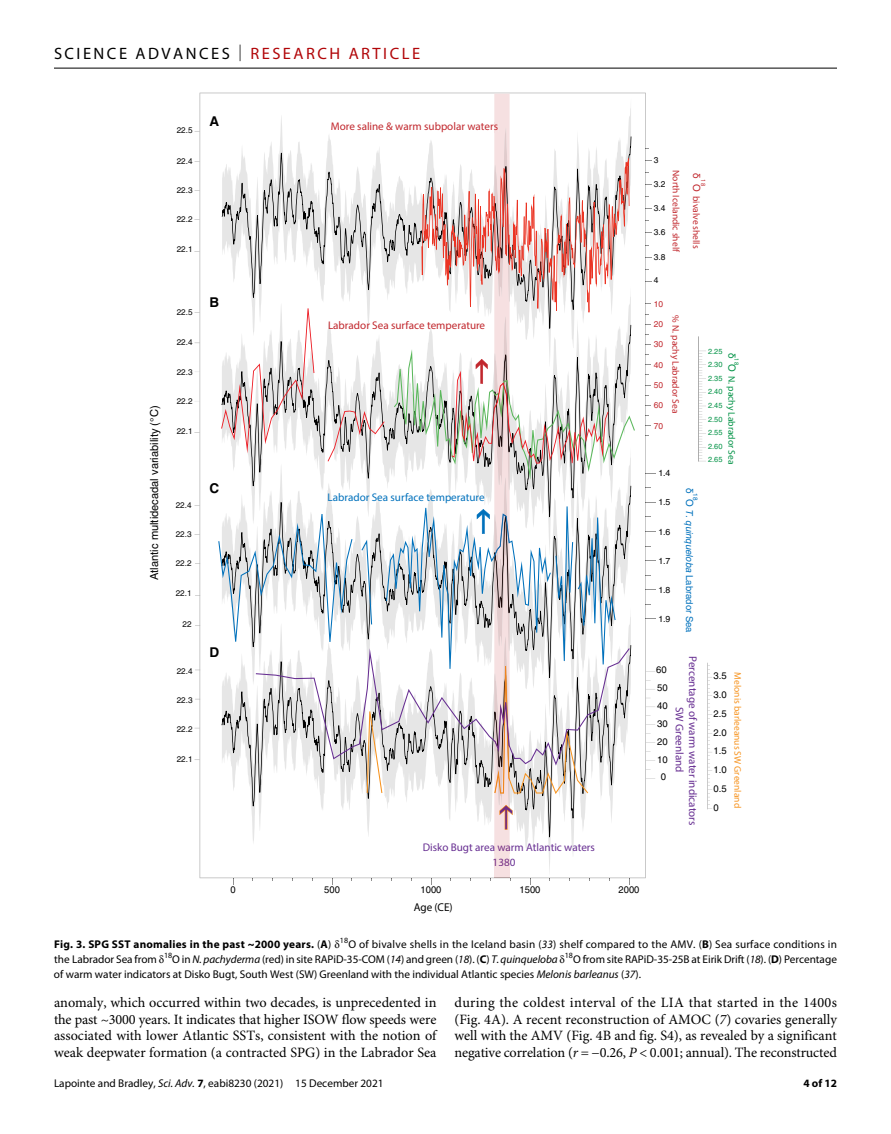
<style>
.page{position:relative;width:891px;height:1134px;background:#fff}
.page>*{position:absolute;margin:0;border:0;box-sizing:border-box;transform-origin:0 0}
.t1{font:16.5px "Myriad Pro";letter-spacing:.15em;color:#000}
.t2{font:14.25px/16.5px "Minion Pro";color:#000;text-align:justify}
.t3{font:700 13.5px "Helvetica";color:#000}
.t4{font:11.4px "Myriad Pro";color:#000}
.t5{font:11.25px/15px "Myriad Pro";color:#000;text-align:justify}
.t6{font:700 11.25px "Myriad Pro";color:#000}
.t7{font:11.1px/13.4px "Myriad Pro";color:#662d91;text-align:center}
.t8{font:11.1px "Myriad Pro";color:#c1272d}
.t9{font:11.1px "Helvetica";color:#000}
.t10{font:11.1px "Myriad Pro";color:#0071bc}
.t11{font:11.1px "Myriad Pro";color:#732c83}
.t12{font:9.6px/20.4px "Myriad Pro";color:#c1272d;text-align:center}
.t13{font:9.6px "Helvetica";color:#000}
.t14{font:9.6px "Myriad Pro";color:#f7931e}
.t15{font:italic 9.6px "Helvetica";color:#0071bc}
.t16{font:9.6px "Myriad Pro";color:#009245}
.t17{font:8.7px "Helvetica";color:#000}
.t18{font:8.4px "Helvetica";color:#c1272d}
.t19{font:8.4px "Helvetica";color:#000}
.t20{font:8.25px "Helvetica";color:#000}
.t21{font:7.35px/13.5px "Helvetica";color:#009245;text-align:justify}
.t22{font:6.3px "Helvetica";color:#0071bc}
.t23{font:6.3px "Myriad Pro";color:#009245}
.t24{font:6.3px "Myriad Pro";color:#c1272d}
.s1{font-weight:300}
.s2{color:#b10508}
.s3{font-family:"Arial";font-size:9.9px}
.s4{font-family:"Helvetica";font-size:9.9px}
.s5{font-family:"Arial";font-style:normal;font-size:9.9px}
.s6{font-style:normal;font-size:9.9px}
.s7{font-style:normal}
.s8{color:#732c83}
.s9{color:#662d91}
.s10{font-weight:700}
.s11{font-style:italic}
</style>
<div class="page">
<hr style="left:54px;top:68px;width:783px;height:1px;background:#000">
<svg style="left:199px;top:93px;width:447px;height:785px"></svg>
<svg style="left:698px;top:336px;width:8px;height:126px"></svg>
<svg style="left:707px;top:663px;width:5px;height:146px"></svg>
<div style="left:494px;top:866px;width:16px;height:11px;background:#f6e0e1"></div>
<svg style="left:490px;top:877px;width:21px;height:4px"></svg>
<svg style="left:394px;top:94px;width:241px;height:764px"></svg>
<div style="left:494px;top:858px;width:16px;height:8px;background:#f6e0e1"></div>
<img style="left:199px;top:372px;width:1px;height:29px">
<p class="t1" style="left:54px;top:40px;width:368px">SCIENCE ADVANCES <span class="s1">|</span> <span class="s2">RESEARCH ARTICLE</span></p>
<p class="t20" style="left:177px;top:126px;width:17px">22.5</p>
<p class="t20" style="left:177px;top:156px;width:17px">22.4</p>
<p class="t20" style="left:177px;top:185px;width:17px">22.3</p>
<p class="t20" style="left:177px;top:214px;width:17px">22.2</p>
<p class="t20" style="left:177px;top:245px;width:17px">22.1</p>
<p class="t9" style="left:148px;top:580px;width:176px;rotate:-90deg">Atlantic multidecadal variability (°C)</p>
<p class="t20" style="left:177px;top:307px;width:17px">22.5</p>
<p class="t20" style="left:177px;top:338px;width:17px">22.4</p>
<p class="t20" style="left:177px;top:367px;width:17px">22.3</p>
<p class="t20" style="left:177px;top:396px;width:17px">22.2</p>
<p class="t20" style="left:177px;top:426px;width:17px">22.1</p>
<p class="t20" style="left:176px;top:500px;width:17px">22.4</p>
<p class="t20" style="left:176px;top:529px;width:17px">22.3</p>
<p class="t20" style="left:176px;top:558px;width:17px">22.2</p>
<p class="t20" style="left:176px;top:589px;width:17px">22.1</p>
<p class="t20" style="left:183px;top:619px;width:11px">22</p>
<p class="t20" style="left:177px;top:666px;width:17px">22.4</p>
<p class="t20" style="left:177px;top:695px;width:17px">22.3</p>
<p class="t20" style="left:177px;top:724px;width:17px">22.2</p>
<p class="t20" style="left:177px;top:754px;width:17px">22.1</p>
<p class="t3" style="left:210px;top:113px;width:11px">A</p>
<p class="t8" style="left:331px;top:120px;width:169px">More saline &amp; warm subpolar waters</p>
<p class="t19" style="left:654px;top:156px;width:6px">3</p>
<p class="t19" style="left:654px;top:179px;width:13px">3.2</p>
<p class="t19" style="left:654px;top:204px;width:13px">3.4</p>
<p class="t19" style="left:654px;top:228px;width:13px">3.6</p>
<p class="t19" style="left:654px;top:252px;width:13px">3.8</p>
<p class="t19" style="left:654px;top:276px;width:6px">4</p>
<p class="t12" style="left:707px;top:170px;width:83px;rotate:90deg"><span class="s3">δ</span> <span class="s4">O</span> bivalve shells<br>North Icelandic shelf</p>
<p class="t24" style="left:707px;top:179px;width:8px;rotate:90deg">18</p>
<p class="t3" style="left:210px;top:294px;width:11px">B</p>
<p class="t8" style="left:328px;top:318px;width:159px">Labrador Sea surface temperature</p>
<p class="t18" style="left:654px;top:299px;width:11px">10</p>
<p class="t18" style="left:654px;top:319px;width:11px">20</p>
<p class="t18" style="left:654px;top:340px;width:11px">30</p>
<p class="t18" style="left:654px;top:360px;width:11px">40</p>
<p class="t18" style="left:654px;top:380px;width:11px">50</p>
<p class="t18" style="left:654px;top:400px;width:11px">60</p>
<p class="t18" style="left:654px;top:421px;width:11px">70</p>
<p class="t12" style="left:686px;top:315px;width:99px;rotate:90deg">% N. pachy Labrador Sea</p>
<p class="t21" style="left:708px;top:344px;width:16px">2.25<br>2.30<br>2.35<br>2.40<br>2.45<br>2.50<br>2.55<br>2.60<br>2.65</p>
<p class="t16" style="left:738px;top:353px;width:112px;rotate:90deg"><span class="s3">δ</span> <span class="s4">O</span> N. pachy Labrador Sea</p>
<p class="t23" style="left:740px;top:358px;width:8px;rotate:90deg">18</p>
<p class="t3" style="left:210px;top:480px;width:11px">C</p>
<p class="t10" style="left:328px;top:491px;width:159px">Labrador Sea surface temperature</p>
<p class="t17" style="left:658px;top:468px;width:14px">1.4</p>
<p class="t17" style="left:658px;top:497px;width:14px">1.5</p>
<p class="t17" style="left:658px;top:526px;width:14px">1.6</p>
<p class="t17" style="left:658px;top:556px;width:14px">1.7</p>
<p class="t17" style="left:658px;top:585px;width:14px">1.8</p>
<p class="t17" style="left:658px;top:614px;width:14px">1.9</p>
<p class="t15" style="left:695px;top:488px;width:146px;rotate:90deg"><span class="s5">δ</span> <span class="s6">O</span> T. quinqueloba <span class="s7">Labrador Sea</span></p>
<p class="t22" style="left:699px;top:493px;width:9px;rotate:90deg">18</p>
<p class="t3" style="left:210px;top:644px;width:11px">D</p>
<p class="t13" style="left:656px;top:664px;width:12px">60</p>
<p class="t13" style="left:657px;top:682px;width:12px">50</p>
<p class="t13" style="left:657px;top:700px;width:12px">40</p>
<p class="t13" style="left:657px;top:718px;width:12px">30</p>
<p class="t13" style="left:657px;top:736px;width:12px">20</p>
<p class="t13" style="left:657px;top:754px;width:12px">10</p>
<p class="t13" style="left:661px;top:771px;width:7px">0</p>
<p class="t7" style="left:700px;top:656px;width:171px;rotate:90deg">Percentage of warm water indicators<br>SW Greenland</p>
<p class="t13" style="left:714px;top:670px;width:15px">3.5</p>
<p class="t13" style="left:714px;top:689px;width:15px">3.0</p>
<p class="t13" style="left:714px;top:708px;width:15px">2.5</p>
<p class="t13" style="left:714px;top:727px;width:15px">2.0</p>
<p class="t13" style="left:714px;top:745px;width:15px">1.5</p>
<p class="t13" style="left:714px;top:764px;width:15px">1.0</p>
<p class="t13" style="left:714px;top:783px;width:15px">0.5</p>
<p class="t13" style="left:714px;top:802px;width:7px">0</p>
<p class="t14" style="left:744px;top:672px;width:137px;rotate:90deg">Melonis barleeanus SW Greenland</p>
<p class="t7" style="left:423px;top:840px;width:174px">Disko Bugt are<span class="s8">a wa</span>rm Atlantic waters</p>
<p class="t11" style="left:493px;top:855px;width:24px">138<span class="s9">0</span></p>
<p class="t13" style="left:231px;top:884px;width:7px">0</p>
<p class="t13" style="left:324px;top:884px;width:17px">500</p>
<p class="t13" style="left:421px;top:884px;width:22px">1000</p>
<p class="t13" style="left:520px;top:884px;width:22px">1500</p>
<p class="t13" style="left:619px;top:884px;width:22px">2000</p>
<p class="t4" style="left:414px;top:900px;width:40px">Age (CE)</p>
<p class="t5" style="left:54px;top:936px;width:785px"><span class="s10">Fig. 3. SPG SST anomalies in the past ~2000 years.</span> (<span class="s10">A</span>) <sup>18</sup>O of bivalve shells in the Iceland basin (<span class="s11">33</span>) shelf compared to the AMV. (<span class="s10">B</span>) Sea surface conditions in the Labrador Sea from <sup>18</sup>O in <span class="s11">N. pachyderma</span> (red) in site RAPiD-35-COM (<span class="s11">14</span>) and green (<span class="s11">18</span>). (<span class="s10">C</span>) <span class="s11">T. quinqueloba</span> <sup>18</sup>O from site RAPiD-35-25B at Eirik Drift (<span class="s11">18</span>). (<span class="s10">D</span>) Percentage of warm water indicators at Disko Bugt, South West (SW) Greenland with the individual Atlantic species <span class="s11">Melonis barleanus</span> (<span class="s11">37</span>).</p>
<p class="t2" style="left:54px;top:996px;width:384px">anomaly, which occurred within two decades, is unprecedented in the past ~3000 years. It indicates that higher ISOW flow speeds were associated with lower Atlantic SSTs, consistent with the notion of weak deepwater formation (a contracted SPG) in the Labrador Sea</p>
<p class="t2" style="left:454px;top:996px;width:384px">during the coldest interval of the LIA that started in the 1400s (Fig. 4A). A recent reconstruction of AMOC (<span class="s11">7</span>) covaries generally well with the AMV (Fig. 4B and fig. S4), as revealed by a significant negative correlation (<span class="s11">r</span> = −0.26, <span class="s11">P</span> &lt; 0.001; annual). The reconstructed</p>
<p class="t5" style="left:54px;top:1076px;width:331px">Lapointe and Bradley, <span class="s11">Sci. Adv.</span> <span class="s10">7</span>, eabi8230 (2021) 15 December 2021</p>
<p class="t6" style="left:803px;top:1074px;width:35px">4 of 12</p>
</div>
